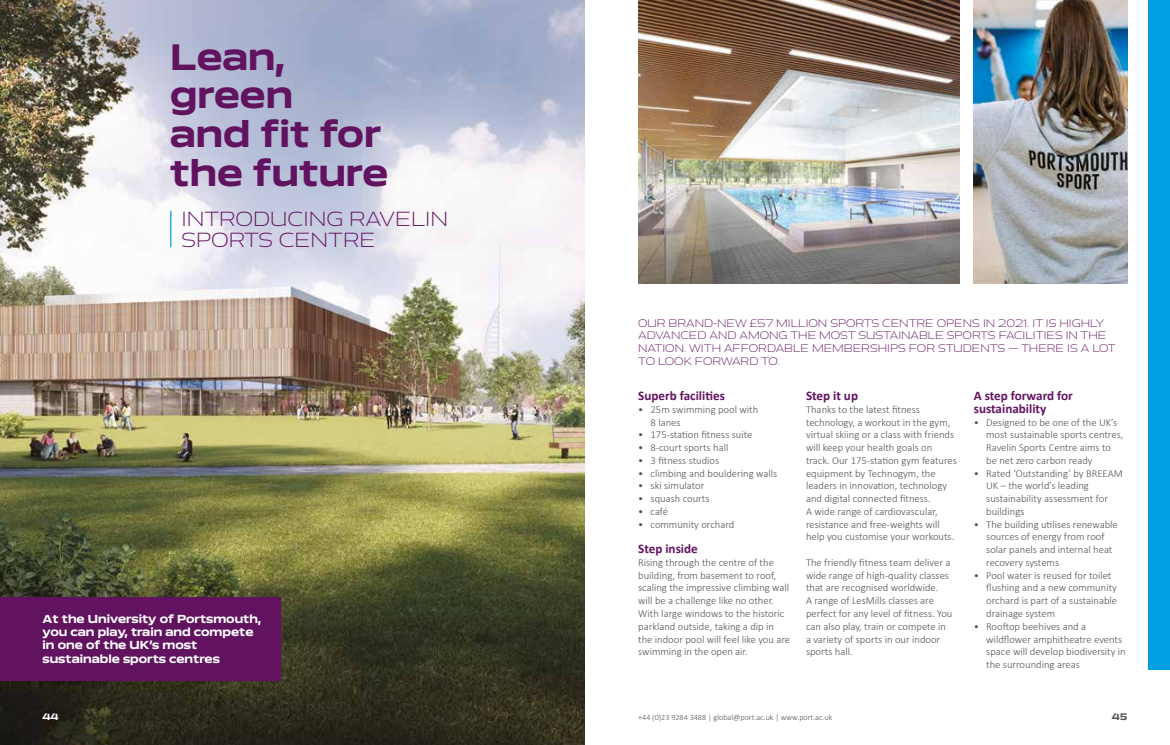
<style>
.page{position:relative;width:1170px;height:745px;background:#fff}
.page>*{position:absolute;margin:0;border:0;box-sizing:border-box;transform-origin:0 0}
.t1{font:700 33.75px/38.8px "Aero";color:#621360}
.t2{font:300 18.75px/21.2px "Aero";color:#621360}
.t3{font:700 13.12px/12.8px "Calibri";color:#621360}
.t4{font:300 10.62px/12.8px "Calibri";color:#505456}
.t5{font:700 10.62px/13.1px "Aero";color:#fff}
.t6{font:300 10px/12.5px "Aero";color:#621360}
.t7{font:700 8.75px "Aero";color:#fff}
.t8{font:700 8.75px "Aero";color:#505456}
.t9{font:300 8.12px "Calibri";color:#505456}
</style>
<div class="page">
<img style="left:0;top:0;width:585px;height:744px">
<div style="left:1148px;top:0;width:21px;height:669px;background:#009fe3"></div>
<img style="left:638px;top:0;width:321px;height:283px">
<hr style="left:170px;top:211px;width:1px;height:36px;background:#009fe3">
<div style="left:0;top:596px;width:280px;height:83px;background:#621360"></div>
<img style="left:973px;top:0;width:154px;height:283px">
<h1 class="t1" style="left:170px;top:37px;width:220px">Lean, green<br>and fit for the future</h1>
<h2 class="t2" style="left:181px;top:208px;width:268px">INTRODUCING RAVELIN<br>SPORTS CENTRE</h2>
<p class="t5" style="left:43px;top:612px;width:220px">At the University of Portsmouth, you can play, train and compete in one of the UK’s most sustainable sports centres</p>
<p class="t6" style="left:638px;top:316px;width:479px">OUR BRAND-NEW £57 MILLION SPORTS CENTRE OPENS IN 2021. IT IS HIGHLY ADVANCED AND AMONG THE MOST SUSTAINABLE SPORTS FACILITIES IN THE NATION. WITH AFFORDABLE MEMBERSHIPS FOR STUDENTS — THERE IS A LOT TO LOOK FORWARD TO.</p>
<p class="t3" style="left:638px;top:388px;width:88px">Superb facilities</p>
<p class="t4" style="left:650px;top:402px;width:109px;text-indent:-12px">• 25m swimming pool with<br>8 lanes</p>
<p class="t4" style="left:638px;top:428px;width:116px">• 175-station fitness suite</p>
<p class="t4" style="left:638px;top:441px;width:92px">• 8-court sports hall</p>
<p class="t4" style="left:638px;top:453px;width:83px">• 3 fitness studios</p>
<p class="t4" style="left:638px;top:466px;width:140px">• climbing and bouldering walls</p>
<p class="t4" style="left:638px;top:479px;width:68px">• ski simulator</p>
<p class="t4" style="left:638px;top:492px;width:73px">• squash courts</p>
<p class="t4" style="left:638px;top:504px;width:31px">• café</p>
<p class="t4" style="left:638px;top:517px;width:98px">• community orchard</p>
<p class="t3" style="left:638px;top:541px;width:61px">Step inside</p>
<p class="t4" style="left:638px;top:555px;width:153px">Rising through the centre of the building, from basement to roof, scaling the impressive climbing wall will be a challenge like no other.<br>With large windows to the historic parkland outside, taking a dip in the indoor pool will feel like you are swimming in the open air.</p>
<p class="t3" style="left:806px;top:388px;width:54px">Step it up</p>
<p class="t4" style="left:806px;top:402px;width:152px">Thanks to the latest fitness technology, a workout in the gym, virtual skiing or a class with friends will keep your health goals on track. Our 175-station gym features equipment by Technogym, the leaders in innovation, technology and digital connected fitness.<br>A wide range of cardiovascular, resistance and free-weights will help you customise your workouts.</p>
<p class="t4" style="left:806px;top:555px;width:148px">The friendly fitness team deliver a wide range of high-quality classes that are recognised worldwide.<br>A range of LesMills classes are perfect for any level of fitness. You can also play, train or compete in a variety of sports in our indoor sports hall.</p>
<p class="t3" style="left:973px;top:388px;width:101px">A step forward for sustainability</p>
<p class="t4" style="left:986px;top:415px;width:139px;text-indent:-12px">• Designed to be one of the UK’s most sustainable sports centres,<br>Ravelin Sports Centre aims to be net zero carbon ready</p>
<p class="t4" style="left:986px;top:466px;width:138px;text-indent:-12px">• Rated ‘Outstanding’ by BREEAM<br>UK – the world’s leading sustainability assessment for buildings</p>
<p class="t4" style="left:986px;top:517px;width:133px;text-indent:-12px">• The building utilises renewable sources of energy from roof solar panels and internal heat recovery systems</p>
<p class="t4" style="left:986px;top:568px;width:132px;text-indent:-12px">• Pool water is reused for toilet flushing and a new community orchard is part of a sustainable drainage system</p>
<p class="t4" style="left:986px;top:619px;width:141px;text-indent:-12px">• Rooftop beehives and a wildflower amphitheatre events space will develop biodiversity in the surrounding areas</p>
<p class="t7" style="left:43px;top:711px;width:18px">44</p>
<p class="t9" style="left:638px;top:711px;width:196px">+44 (0)23 9284 3488 | global@port.ac.uk | www.port.ac.uk</p>
<p class="t8" style="left:1111px;top:711px;width:17px">45</p>
</div>
